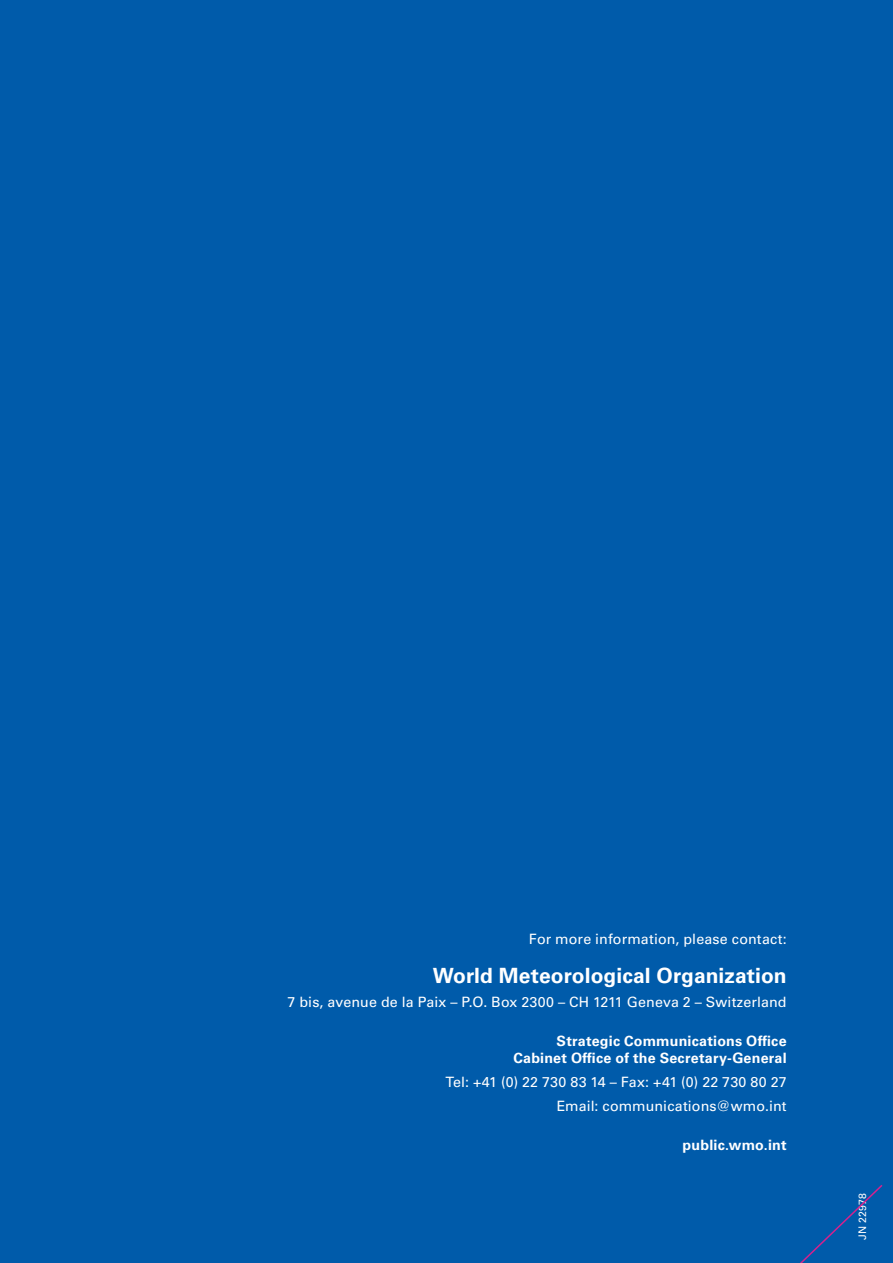
<style>
.page{position:relative;width:893px;height:1263px;background:#005baa}
.page>*{position:absolute;margin:0;border:0;box-sizing:border-box;transform-origin:0 0}
.t1{font:700 21px "Univers LTCYR 65";letter-spacing:.005em;color:#fff}
.t2{font:14.25px/24px "Univers LTCYR 55 Roman";letter-spacing:.01em;color:#fff;text-align:right}
.t3{font:700 14.25px/17.1px "Univers LTCYR 65";letter-spacing:.015em;color:#fff;text-align:right}
.t4{font:10.5px "Univers LTCYR 55 Roman";letter-spacing:.02em;color:#fff}
</style>
<div class="page">
<svg style="left:800px;top:1185px;width:83px;height:78px"></svg>
<p class="t2" style="left:529px;top:926px;width:259px">For more information, please contact:</p>
<h1 class="t1" style="left:433px;top:961px;width:355px">World Meteorological Organization</h1>
<p class="t2" style="left:288px;top:989px;width:501px">7 bis, avenue de la Paix – P.O. Box 2300 – CH 1211 Geneva 2 – Switzerland</p>
<p class="t3" style="left:513px;top:1032px;width:275px">Strategic Communications Office<br>Cabinet Office of the Secretary-General</p>
<p class="t2" style="left:445px;top:1069px;width:343px">Tel: +41 (0) 22 730 83 14 – Fax: +41 (0) 22 730 80 27<br>Email: communications@wmo.int</p>
<p class="t3" style="left:683px;top:1136px;width:105px">public.wmo.int</p>
<p class="t4" style="left:855px;top:1240px;width:49px;rotate:-90deg">JN 22978</p>
</div>
